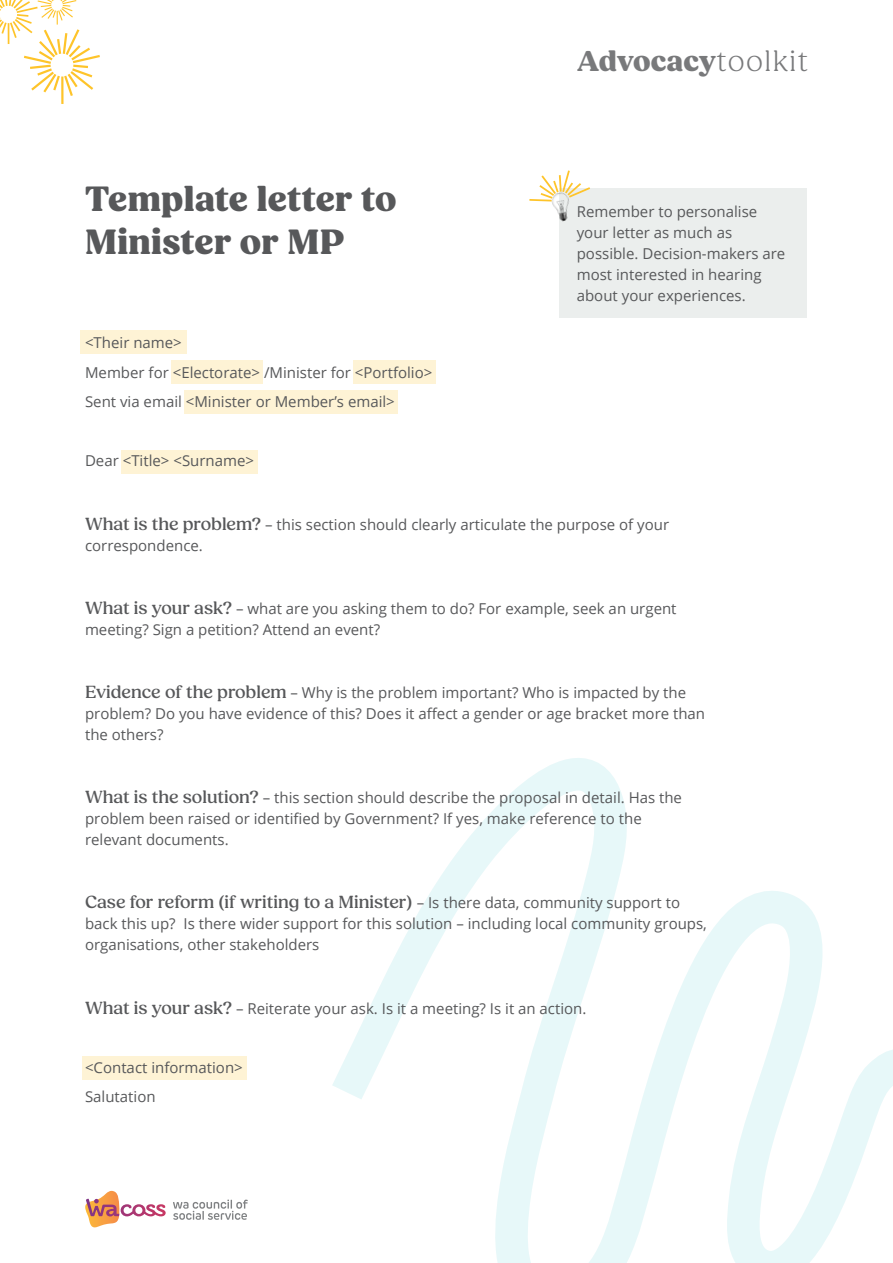
<style>
.page{position:relative;width:893px;height:1263px;background:#fff}
.page>*{position:absolute;margin:0;border:0;box-sizing:border-box;transform-origin:0 0}
.big_title{font:800 36px/43.2px "Fields";letter-spacing:.01em;color:#57585a}
.t1{font:800 29.55px "Fields";letter-spacing:-.005em;color:#57585a}
.body_copy{font:500 18px "Fields";color:#57585a}
.body_copy-2{font:15px/21px "Open Sans";color:#57585a}
.s1{font-weight:300}
.s2{font-family:"Fields";font-weight:500;font-size:18px}
.s3{font-family:"Open Sans";font-weight:400;font-size:15px}
</style>
<div class="page">
<svg style="left:332px;top:758px;width:561px;height:505px"></svg>
<hr style="left:61px;top:77px;width:3px;height:27px;background:#fec42a">
<svg style="left:0;top:0;width:100px;height:96px"></svg>
<svg style="left:173px;top:1199px;width:75px;height:21px"></svg>
<svg style="left:85px;top:1191px;width:81px;height:36px"></svg>
<div style="left:171px;top:360px;width:91px;height:23px;background:#fef3d5"></div>
<div style="left:353px;top:360px;width:82px;height:23px;background:#fef3d5"></div>
<div style="left:184px;top:390px;width:214px;height:24px;background:#fef3d5"></div>
<div style="left:121px;top:450px;width:137px;height:23px;background:#fef3d5"></div>
<div style="left:80px;top:330px;width:107px;height:23px;background:#fef3d5"></div>
<div style="left:82px;top:1056px;width:165px;height:23px;background:#fef3d5"></div>
<div style="left:560px;top:188px;width:247px;height:130px;background:#ebeeed"></div>
<svg style="left:529px;top:170px;width:61px;height:32px"></svg>
<img style="left:548px;top:188px;width:28px;height:39px">
<p class="big_title" style="left:85px;top:178px;width:313px">Template letter to<br>Minister or MP</p>
<p class="body_copy-2" style="left:85px;top:332px;width:98px">&lt;Their name&gt;</p>
<p class="body_copy-2" style="left:85px;top:361px;width:349px">Member for &lt;Electorate&gt; /Minister for &lt;Portfolio&gt;</p>
<p class="body_copy-2" style="left:85px;top:391px;width:311px">Sent via email &lt;Minister or Member’s email&gt;</p>
<p class="body_copy-2" style="left:85px;top:450px;width:171px">Dear &lt;Title&gt; &lt;Surname&gt;</p>
<h2 class="t1" style="left:577px;top:44px;width:232px">Advocacy<span class="s1">toolkit</span></h2>
<p class="body_copy-2" style="left:577px;top:200px;width:210px">Remember to personalise your letter as much as possible. Decision-makers are most interested in hearing about your experiences.</p>
<p class="body_copy-2" style="left:85px;top:513px;width:586px"><span class="s2">What is the problem?</span> – this section should clearly articulate the purpose of your correspondence.</p>
<p class="body_copy-2" style="left:85px;top:597px;width:593px"><span class="s2">What is your ask?</span> – what are you asking them to do? For example, seek an urgent meeting? Sign a petition? Attend an event?</p>
<p class="body_copy-2" style="left:85px;top:682px;width:622px"><span class="s2">Evidence of the problem</span> – Why is the problem important? Who is impacted by the problem? Do you have evidence of this? Does it affect a gender or age bracket more than the others?</p>
<p class="body_copy-2" style="left:85px;top:787px;width:598px"><span class="s2">What is the solution?</span> – this section should describe the proposal in detail. Has the problem been raised or identified by Government? If yes, make reference to the relevant documents.</p>
<p class="body_copy" style="left:85px;top:892px;width:596px">Case for reform (if writing to a Minister) <span class="s3">– Is there data, community support to</span></p>
<p class="body_copy-2" style="left:85px;top:913px;width:623px">back this up? Is there wider support for this solution – including local community groups, organisations, other stakeholders</p>
<p class="body_copy-2" style="left:85px;top:997px;width:503px"><span class="s2">What is your ask?</span> – Reiterate your ask. Is it a meeting? Is it an action.</p>
<p class="body_copy-2" style="left:85px;top:1056px;width:159px">&lt;Contact information&gt;</p>
<p class="body_copy-2" style="left:85px;top:1086px;width:72px">Salutation</p>
</div>
